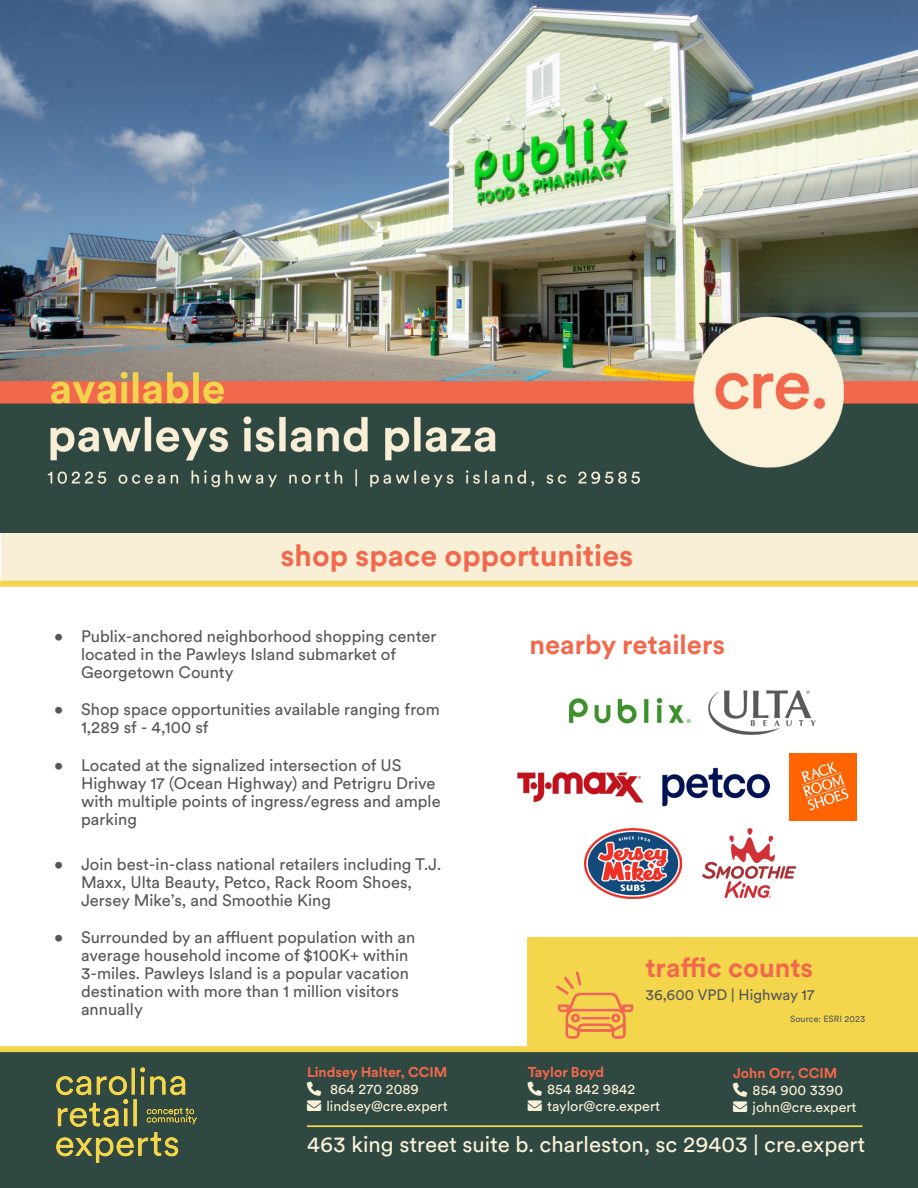
<style>
.page{position:relative;width:918px;height:1188px;background:#fff}
.page>*{position:absolute;margin:0;border:0;box-sizing:border-box;transform-origin:0 0}
.t1{font:700 30px "Circular XX";color:#f2684c}
.t2{font:700 27px "Circular XX";color:#f2684c}
.t3{font:22.2px "Circular XX";color:#f9f1d8}
.t4{font:16.5px/18px "Circular XX";color:#55575a}
.t5{font:15px "Circular XX";color:#55575a}
.contact{font:14.1px "Circular XX";color:#f9f1d8}
.contact-2{font:700 14.1px "Circular XX";color:#f2684b}
.t6{font:9px "Circular XX";color:#55575a}
</style>
<div class="page">
<div style="left:1px;top:528px;width:917px;height:53px;background:#f9efd7"></div>
<div style="left:528px;top:937px;width:390px;height:115px;background:#f3d64c"></div>
<div style="left:0;top:1052px;width:918px;height:136px;background:#304842"></div>
<div style="left:0;top:1046px;width:918px;height:6px;background:#f3d54d"></div>
<img style="left:557px;top:972px;width:77px;height:66px">
<img style="left:56px;top:1067px;width:140px;height:95px">
<img style="left:0;top:0;width:918px;height:532px">
<hr style="left:307px;top:1125px;width:556px;height:2px;background:#f2d54d">
<div style="left:0;top:581px;width:918px;height:6px;background:#f3d54d"></div>
<img style="left:517px;top:771px;width:127px;height:32px">
<img style="left:585px;top:828px;width:96px;height:71px">
<img style="left:662px;top:767px;width:108px;height:40px">
<img style="left:709px;top:691px;width:107px;height:43px">
<img style="left:790px;top:754px;width:66px;height:66px">
<img style="left:569px;top:698px;width:122px;height:26px">
<img style="left:703px;top:828px;width:93px;height:70px">
<p class="t1" style="left:280px;top:535px;width:354px">shop space opportunities</p>
<p class="t4" style="left:81px;top:626px;width:357px;text-indent:-27px">• Publix-anchored neighborhood shopping center located in the Pawleys Island submarket of<br>Georgetown County</p>
<p class="t4" style="left:81px;top:700px;width:360px;text-indent:-27px">• Shop space opportunities available ranging from<br>1,289 sf - 4,100 sf</p>
<p class="t4" style="left:81px;top:755px;width:361px;text-indent:-27px">• Located at the signalized intersection of US Highway 17 (Ocean Highway) and Petrigru Drive with multiple points of ingress/egress and ample parking</p>
<p class="t4" style="left:81px;top:854px;width:362px;text-indent:-27px">• Join best-in-class national retailers including T.J.<br>Maxx, Ulta Beauty, Petco, Rack Room Shoes,<br>Jersey Mike’s, and Smoothie King</p>
<p class="t4" style="left:81px;top:928px;width:336px;text-indent:-27px">• Surrounded by an affluent population with an average household income of $100K+ within 3-miles. Pawleys Island is a popular vacation destination with more than 1 million visitors annually</p>
<p class="contact-2" style="left:307px;top:1063px;width:142px">Lindsey Halter, CCIM</p>
<p class="contact" style="left:330px;top:1080px;width:90px">864 270 2089</p>
<p class="contact" style="left:307px;top:1097px;width:142px">→ lindsey@cre.expert</p>
<p class="t2" style="left:529px;top:626px;width:197px">nearby retailers</p>
<p class="t2" style="left:645px;top:949px;width:169px">traffic counts</p>
<p class="t5" style="left:645px;top:985px;width:171px">36,600 VPD | Highway 17</p>
<p class="t6" style="left:790px;top:1013px;width:77px">Source: ESRI 2023</p>
<p class="contact-2" style="left:528px;top:1063px;width:78px">Taylor Boyd</p>
<p class="contact" style="left:547px;top:1080px;width:90px">854 842 9842</p>
<p class="contact" style="left:528px;top:1097px;width:134px">→ taylor@cre.expert</p>
<p class="contact-2" style="left:733px;top:1064px;width:106px">John Orr, CCIM</p>
<p class="contact" style="left:753px;top:1081px;width:92px">854 900 3390</p>
<p class="contact" style="left:733px;top:1098px;width:125px">→ john@cre.expert</p>
<p class="t3" style="left:307px;top:1130px;width:560px">463 king street suite b. charleston, sc 29403 | cre.expert</p>
</div>
